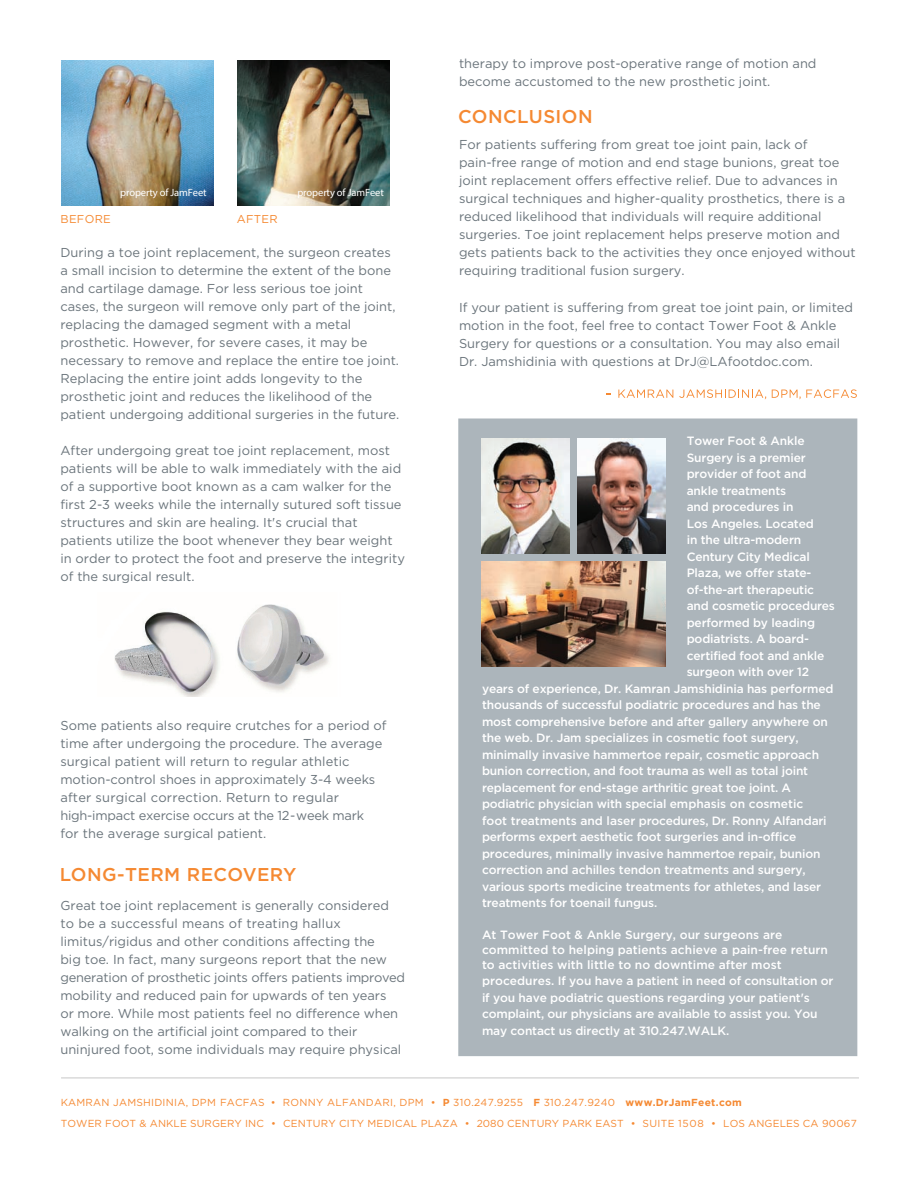
<style>
.page{position:relative;width:918px;height:1188px;background:#fff}
.page>*{position:absolute;margin:0;border:0;box-sizing:border-box;transform-origin:0 0}
.t1{font:500 18.6px "Gotham";letter-spacing:.025em;color:#f58932}
.t2{font:12.9px/18px "Gotham";color:#6a747b}
.t3{font:500 12px/16.5px "Gotham";letter-spacing:-.015em;color:#fff}
.t4{font:500 12px/15px "Gotham";letter-spacing:.005em;color:#fff}
.t5{font:11.4px "Gotham";letter-spacing:.025em;color:#f58932}
.t6{font:10.5px "Myriad Pro";letter-spacing:-.01em;color:#fff}
.t7{font:10.2px "Gotham";letter-spacing:.02em;color:#f58932}
.s1{font-weight:700}
</style>
<div class="page">
<hr style="left:61px;top:1077px;width:798px;height:1px;background:#cdcdcd">
<img style="left:114px;top:604px;width:215px;height:93px">
<div style="left:458px;top:418px;width:399px;height:638px;background:#acb5bb"></div>
<img style="left:481px;top:561px;width:184px;height:106px">
<img style="left:481px;top:438px;width:89px;height:115px">
<img style="left:577px;top:438px;width:88px;height:115px">
<svg style="left:618px;top:389px;width:55px;height:9px"></svg>
<svg style="left:679px;top:389px;width:87px;height:10px"></svg>
<svg style="left:772px;top:389px;width:85px;height:10px"></svg>
<img style="left:61px;top:61px;width:153px;height:145px">
<img style="left:237px;top:61px;width:153px;height:145px">
<p class="t2" style="left:459px;top:54px;width:359px">therapy to improve post-operative range of motion and become accustomed to the new prosthetic joint.</p>
<p class="t6" style="left:120px;top:186px;width:88px">property of JamFeet</p>
<p class="t6" style="left:297px;top:186px;width:88px">property of JamFeet</p>
<p class="t5" style="left:61px;top:213px;width:52px">BEFORE</p>
<p class="t5" style="left:237px;top:213px;width:42px">AFTER</p>
<p class="t2" style="left:60px;top:244px;width:340px">During a toe joint replacement, the surgeon creates a small incision to determine the extent of the bone and cartilage damage. For less serious toe joint cases, the surgeon will remove only part of the joint, replacing the damaged segment with a metal prosthetic. However, for severe cases, it may be necessary to remove and replace the entire toe joint.<br>Replacing the entire joint adds longevity to the prosthetic joint and reduces the likelihood of the patient undergoing additional surgeries in the future.</p>
<p class="t2" style="left:60px;top:442px;width:346px">After undergoing great toe joint replacement, most patients will be able to walk immediately with the aid of a supportive boot known as a cam walker for the first 2-3 weeks while the internally sutured soft tissue structures and skin are healing. It's crucial that patients utilize the boot whenever they bear weight in order to protect the foot and preserve the integrity of the surgical result.</p>
<p class="t2" style="left:60px;top:716px;width:328px">Some patients also require crutches for a period of time after undergoing the procedure. The average surgical patient will return to regular athletic motion-control shoes in approximately 3-4 weeks after surgical correction. Return to regular high-impact exercise occurs at the 12-week mark<br>for the average surgical patient.</p>
<h1 class="t1" style="left:60px;top:864px;width:238px">LONG-TERM RECOVERY</h1>
<p class="t2" style="left:60px;top:896px;width:346px">Great toe joint replacement is generally considered to be a successful means of treating hallux limitus/rigidus and other conditions affecting the<br>big toe. In fact, many surgeons report that the new generation of prosthetic joints offers patients improved mobility and reduced pain for upwards of ten years<br>or more. While most patients feel no difference when walking on the artificial joint compared to their uninjured foot, some individuals may require physical</p>
<h1 class="t1" style="left:458px;top:106px;width:136px">CONCLUSION</h1>
<p class="t2" style="left:459px;top:135px;width:398px">For patients suffering from great toe joint pain, lack of pain-free range of motion and end stage bunions, great toe joint replacement offers effective relief. Due to advances in surgical techniques and higher-quality prosthetics, there is a reduced likelihood that individuals will require additional surgeries. Toe joint replacement helps preserve motion and gets patients back to the activities they once enjoyed without requiring traditional fusion surgery.</p>
<p class="t2" style="left:459px;top:298px;width:396px">If your patient is suffering from great toe joint pain, or limited motion in the foot, feel free to contact Tower Foot &amp; Ankle Surgery for questions or a consultation. You may also email Dr. Jamshidinia with questions at DrJ@LAfootdoc.com.</p>
<p class="t3" style="left:687px;top:433px;width:119px">Tower Foot &amp; Ankle</p>
<p class="t3" style="left:687px;top:449px;width:121px">Surgery is a premier</p>
<p class="t3" style="left:687px;top:466px;width:121px">provider of foot and</p>
<p class="t3" style="left:687px;top:482px;width:101px">ankle treatments</p>
<p class="t3" style="left:687px;top:499px;width:108px">and procedures in</p>
<p class="t3" style="left:687px;top:515px;width:129px">Los Angeles. Located</p>
<p class="t3" style="left:687px;top:532px;width:116px">in the ultra-modern</p>
<p class="t3" style="left:687px;top:548px;width:125px">Century City Medical</p>
<p class="t3" style="left:687px;top:565px;width:126px">Plaza, we offer state-</p>
<p class="t3" style="left:687px;top:581px;width:129px">of-the-art therapeutic</p>
<p class="t3" style="left:687px;top:598px;width:150px">and cosmetic procedures</p>
<p class="t3" style="left:687px;top:614px;width:130px">performed by leading</p>
<p class="t3" style="left:687px;top:631px;width:124px">podiatrists. A board-</p>
<p class="t3" style="left:687px;top:647px;width:139px">certified foot and ankle</p>
<p class="t3" style="left:687px;top:664px;width:124px">surgeon with over 12</p>
<p class="t3" style="left:482px;top:680px;width:353px">years of experience, Dr. Kamran Jamshidinia has performed</p>
<p class="t3" style="left:482px;top:697px;width:340px">thousands of successful podiatric procedures and has the</p>
<p class="t3" style="left:482px;top:713px;width:347px">most comprehensive before and after gallery anywhere on</p>
<p class="t3" style="left:482px;top:730px;width:318px">the web. Dr. Jam specializes in cosmetic foot surgery,</p>
<p class="t3" style="left:482px;top:746px;width:339px">minimally invasive hammertoe repair, cosmetic approach</p>
<p class="t3" style="left:482px;top:763px;width:328px">bunion correction, and foot trauma as well as total joint</p>
<p class="t3" style="left:482px;top:779px;width:311px">replacement for end-stage arthritic great toe joint. A</p>
<p class="t3" style="left:482px;top:796px;width:323px">podiatric physician with special emphasis on cosmetic</p>
<p class="t3" style="left:482px;top:812px;width:346px">foot treatments and laser procedures, Dr. Ronny Alfandari</p>
<p class="t3" style="left:482px;top:829px;width:316px">performs expert aesthetic foot surgeries and in-office</p>
<p class="t3" style="left:482px;top:845px;width:340px">procedures, minimally invasive hammertoe repair, bunion</p>
<p class="t3" style="left:482px;top:862px;width:325px">correction and achilles tendon treatments and surgery,</p>
<p class="t3" style="left:482px;top:878px;width:341px">various sports medicine treatments for athletes, and laser</p>
<p class="t3" style="left:482px;top:895px;width:177px">treatments for toenail fungus.</p>
<p class="t4" style="left:482px;top:927px;width:348px">At Tower Foot &amp; Ankle Surgery, our surgeons are committed to helping patients achieve a pain-free return to activities with little to no downtime after most</p>
<p class="t3" style="left:482px;top:973px;width:353px">procedures. If you have a patient in need of consultation or if you have podiatric questions regarding your patient's complaint, our physicians are available to assist you. You may contact us directly at 310.247.WALK.</p>
<p class="t7" style="left:61px;top:1097px;width:683px">KAMRAN JAMSHIDINIA, DPM FACFAS • RONNY ALFANDARI, DPM • <span class="s1">P</span> 310.247.9255 <span class="s1">F</span> 310.247.9240 <span class="s1">www.DrJamFeet.com</span></p>
<p class="t7" style="left:61px;top:1117px;width:798px">TOWER FOOT &amp; ANKLE SURGERY INC • CENTURY CITY MEDICAL PLAZA • 2080 CENTURY PARK EAST • SUITE 1508 • LOS ANGELES CA 90067</p>
</div>
